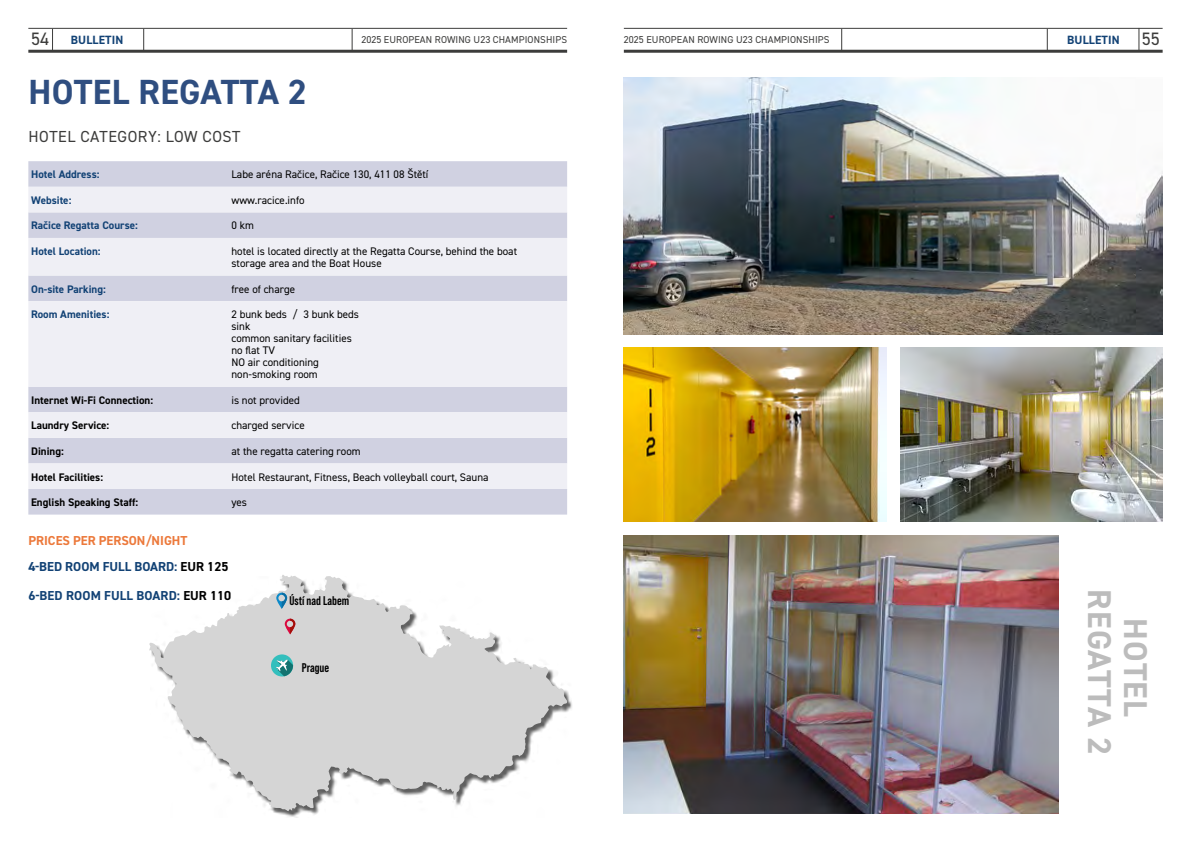
<style>
.page{position:relative;width:1191px;height:842px;background:#fff}
.page>*{position:absolute;margin:0;border:0;box-sizing:border-box;transform-origin:0 0}
.t1{font:700 35px "DIN2014";letter-spacing:.01em;color:#2f4e80}
.t2{font:700 33px/36px "DIN2014";letter-spacing:.035em;color:#bcbcbc;text-align:center}
.t3{font:16px "DIN2014";letter-spacing:.035em;color:#3c3c3b}
.t4{font:700 13px "DIN2014";color:#124275}
.t5{font:700 13px "DIN2014";color:#ec793b}
.t6{font:700 12.6px "Bebas Neue Pro";color:#000}
.t7{font:700 12px "DIN2014";letter-spacing:.01em;color:#124275}
.t8{font:11px/12px "DIN2014";color:#000}
.t9{font:700 11px "DIN2014";color:#124275}
.t10{font:700 11px "DIN2014";color:#000}
.t11{font:10px "DIN2014";letter-spacing:.01em;color:#3c3c3b}
.s1{font-weight:400;font-size:18px;color:#3c3c3b}
.s2{color:#000}
</style>
<div class="page">
<div style="left:28px;top:161px;width:539px;height:354px;background:#d0d1e1"></div>
<svg style="left:28px;top:187px;width:539px;height:302px;fill:#efeff5"></svg>
<hr style="left:28px;top:28px;width:539px;height:1px;background:#3c3c3b">
<hr style="left:624px;top:28px;width:538px;height:1px;background:#3c3c3b">
<svg style="left:52px;top:29px;width:1px;height:21px"></svg>
<svg style="left:1046px;top:29px;width:1px;height:21px"></svg>
<svg style="left:143px;top:29px;width:1px;height:21px"></svg>
<svg style="left:1138px;top:28px;width:1px;height:22px"></svg>
<hr style="left:28px;top:50px;width:539px;height:3px;background:#3c3c3b">
<div style="left:151px;top:576px;width:422px;height:241px;background:#000;opacity:.75"></div>
<svg style="left:149px;top:575px;width:418px;height:236px;fill:#d5d5d5"></svg>
<svg style="left:271px;top:654px;width:22px;height:22px"></svg>
<svg style="left:285px;top:619px;width:10px;height:15px"></svg>
<svg style="left:276px;top:593px;width:11px;height:16px"></svg>
<svg style="left:351px;top:29px;width:1px;height:21px"></svg>
<img style="left:624px;top:77px;width:538px;height:257px">
<img style="left:624px;top:347px;width:262px;height:175px">
<img style="left:624px;top:535px;width:434px;height:279px">
<img style="left:900px;top:347px;width:262px;height:175px">
<hr style="left:624px;top:50px;width:538px;height:3px;background:#3c3c3b">
<svg style="left:841px;top:29px;width:1px;height:21px"></svg>
<p class="t7" style="left:31px;top:32px;width:94px"><span class="s1">54</span> BULLETIN</p>
<p class="t7" style="left:1067px;top:32px;width:94px">BULLETIN <span class="s1">55</span></p>
<h1 class="t1" style="left:29px;top:69px;width:280px">HOTEL REGATTA 2</h1>
<h3 class="t3" style="left:28px;top:126px;width:213px">HOTEL CATEGORY: LOW COST</h3>
<p class="t11" style="left:361px;top:33px;width:207px">2025 EUROPEAN ROWING U23 CHAMPIONSHIPS</p>
<p class="t11" style="left:624px;top:33px;width:207px">2025 EUROPEAN ROWING U23 CHAMPIONSHIPS</p>
<p class="t9" style="left:31px;top:167px;width:70px">Hotel Address:</p>
<p class="t8" style="left:231px;top:168px;width:198px">Labe aréna Račice, Račice 130, 411 08 Štětí</p>
<p class="t9" style="left:31px;top:193px;width:42px">Website:</p>
<p class="t8" style="left:231px;top:194px;width:75px">www.racice.info</p>
<p class="t9" style="left:31px;top:218px;width:108px">Račice Regatta Course:</p>
<p class="t8" style="left:231px;top:219px;width:24px">0 km</p>
<p class="t9" style="left:31px;top:244px;width:71px">Hotel Location:</p>
<p class="t8" style="left:231px;top:245px;width:287px">hotel is located directly at the Regatta Course, behind the boat storage area and the Boat House</p>
<p class="t9" style="left:31px;top:281px;width:76px">On-site Parking:</p>
<p class="t8" style="left:231px;top:283px;width:65px">free of charge</p>
<p class="t9" style="left:31px;top:307px;width:80px">Room Amenities:</p>
<p class="t8" style="left:231px;top:308px;width:129px">2 bunk beds / 3 bunk beds sink<br>common sanitary facilities no flat TV<br>NO air conditioning non-smoking room</p>
<p class="t10" style="left:31px;top:393px;width:123px">Internet Wi-Fi Connection:</p>
<p class="t8" style="left:231px;top:394px;width:70px">is not provided</p>
<p class="t10" style="left:31px;top:418px;width:80px">Laundry Service:</p>
<p class="t8" style="left:231px;top:419px;width:75px">charged service</p>
<p class="t10" style="left:31px;top:444px;width:34px">Dining:</p>
<p class="t8" style="left:231px;top:445px;width:131px">at the regatta catering room</p>
<p class="t10" style="left:31px;top:469px;width:73px">Hotel Facilities:</p>
<p class="t8" style="left:231px;top:470px;width:259px">Hotel Restaurant, Fitness, Beach volleyball court, Sauna</p>
<p class="t10" style="left:31px;top:495px;width:108px">English Speaking Staff:</p>
<p class="t8" style="left:231px;top:496px;width:17px">yes</p>
<p class="t5" style="left:28px;top:532px;width:161px">PRICES PER PERSON/NIGHT</p>
<p class="t4" style="left:28px;top:558px;width:201px">4-BED ROOM FULL BOARD: <span class="s2">EUR 125</span></p>
<p class="t4" style="left:28px;top:587px;width:204px">6-BED ROOM FULL BOARD: <span class="s2">EUR 110</span></p>
<p class="t6" style="left:289px;top:594px;width:61px">Ústí nad Labem</p>
<p class="t6" style="left:302px;top:660px;width:29px">Prague</p>
<h2 class="t2" style="left:1153px;top:589px;width:167px;rotate:90deg">HOTEL<br>REGATTA 2</h2>
</div>
